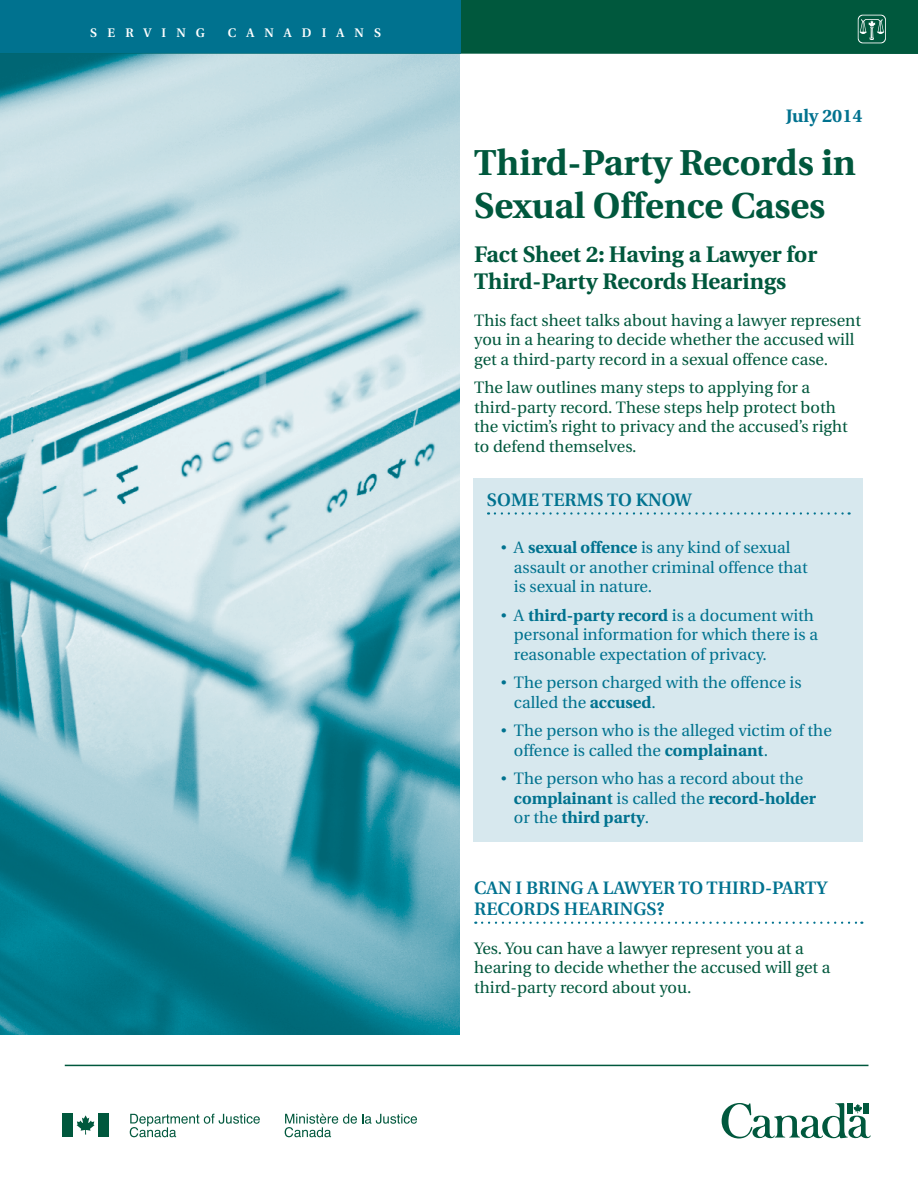
<style>
.page{position:relative;width:918px;height:1188px;background:#fff}
.page>*{position:absolute;margin:0;border:0;box-sizing:border-box;transform-origin:0 0}
.TITLE1{font:700 36px/43.2px "Utopia";color:#00583d}
.TITLE2{font:700 22.5px/27px "Utopia";color:#00583d}
.TITLE3{font:600 18px/21px "Utopia";color:#00728f}
.date{font:700 18px "Utopia";color:#00728f}
.t1{font:16.5px/19.5px "Utopia";color:#00728f}
.BODY{font:16.5px/19.5px "Utopia";color:#00583d}
.t2{font:600 12.45px "Utopia";letter-spacing:.815em;color:#fff}
.s1{font-weight:700}
</style>
<div class="page">
<img style="left:0;top:54px;width:460px;height:981px">
<div style="left:461px;top:0;width:457px;height:54px;background:#00583d"></div>
<div style="left:0;top:0;width:461px;height:54px;background:#00728f"></div>
<svg style="left:858px;top:15px;width:28px;height:28px"></svg>
<hr style="left:65px;top:1065px;width:803px;height:1px;background:#00583d">
<svg style="left:722px;top:1103px;width:149px;height:35px"></svg>
<div style="left:62px;top:1113px;width:11px;height:23px;background:#00583d"></div>
<svg style="left:77px;top:1115px;width:18px;height:20px"></svg>
<div style="left:98px;top:1113px;width:11px;height:23px;background:#00583d"></div>
<svg style="left:130px;top:1114px;width:130px;height:23px"></svg>
<svg style="left:285px;top:1114px;width:132px;height:23px"></svg>
<svg style="left:482px;top:922px;width:380px;height:2px"></svg>
<div style="left:473px;top:479px;width:390px;height:363px;background:#d7e8ee"></div>
<svg style="left:495px;top:512px;width:355px;height:3px"></svg>
<p class="t2" style="left:90px;top:26px;width:116px">SERVING</p>
<p class="t2" style="left:228px;top:26px;width:155px">CANADIANS</p>
<p class="date" style="left:786px;top:106px;width:78px">July 2014</p>
<p class="TITLE1" style="left:474px;top:141px;width:383px">Third-Party Records in<br>Sexual Offence Cases</p>
<p class="TITLE2" style="left:474px;top:241px;width:345px">Fact Sheet 2: Having a Lawyer for<br>Third-Party Records Hearings</p>
<p class="BODY" style="left:474px;top:311px;width:388px">This fact sheet talks about having a lawyer represent you in a hearing to decide whether the accused will get a third-party record in a sexual offence case.</p>
<p class="BODY" style="left:474px;top:378px;width:375px">The law outlines many steps to applying for a third-party record. These steps help protect both the victim’s right to privacy and the accused’s right to defend themselves.</p>
<p class="TITLE3" style="left:487px;top:489px;width:206px">SOME TERMS TO KNOW</p>
<p class="t1" style="left:514px;top:538px;width:295px;text-indent:-14px">• A <span class="s1">sexual offence</span> is any kind of sexual assault or another criminal offence that is sexual in nature.</p>
<p class="t1" style="left:514px;top:606px;width:306px;text-indent:-14px">• A <span class="s1">third-party record</span> is a document with personal information for which there is a reasonable expectation of privacy.</p>
<p class="t1" style="left:514px;top:673px;width:289px;text-indent:-14px">• The person charged with the offence is called the <span class="s1">accused</span>.</p>
<p class="t1" style="left:514px;top:721px;width:319px;text-indent:-14px">• The person who is the alleged victim of the offence is called the <span class="s1">complainant</span>.</p>
<p class="t1" style="left:514px;top:769px;width:304px;text-indent:-14px">• The person who has a record about the <span class="s1">complainant</span> is called the <span class="s1">record-holder </span>or the <span class="s1">third party</span>.</p>
<p class="TITLE3" style="left:474px;top:878px;width:355px">CAN I BRING A LAWYER TO THIRD-PARTY<br>RECORDS HEARINGS?</p>
<p class="BODY" style="left:474px;top:938px;width:358px">Yes. You can have a lawyer represent you at a hearing to decide whether the accused will get a third-party record about you.</p>
</div>
